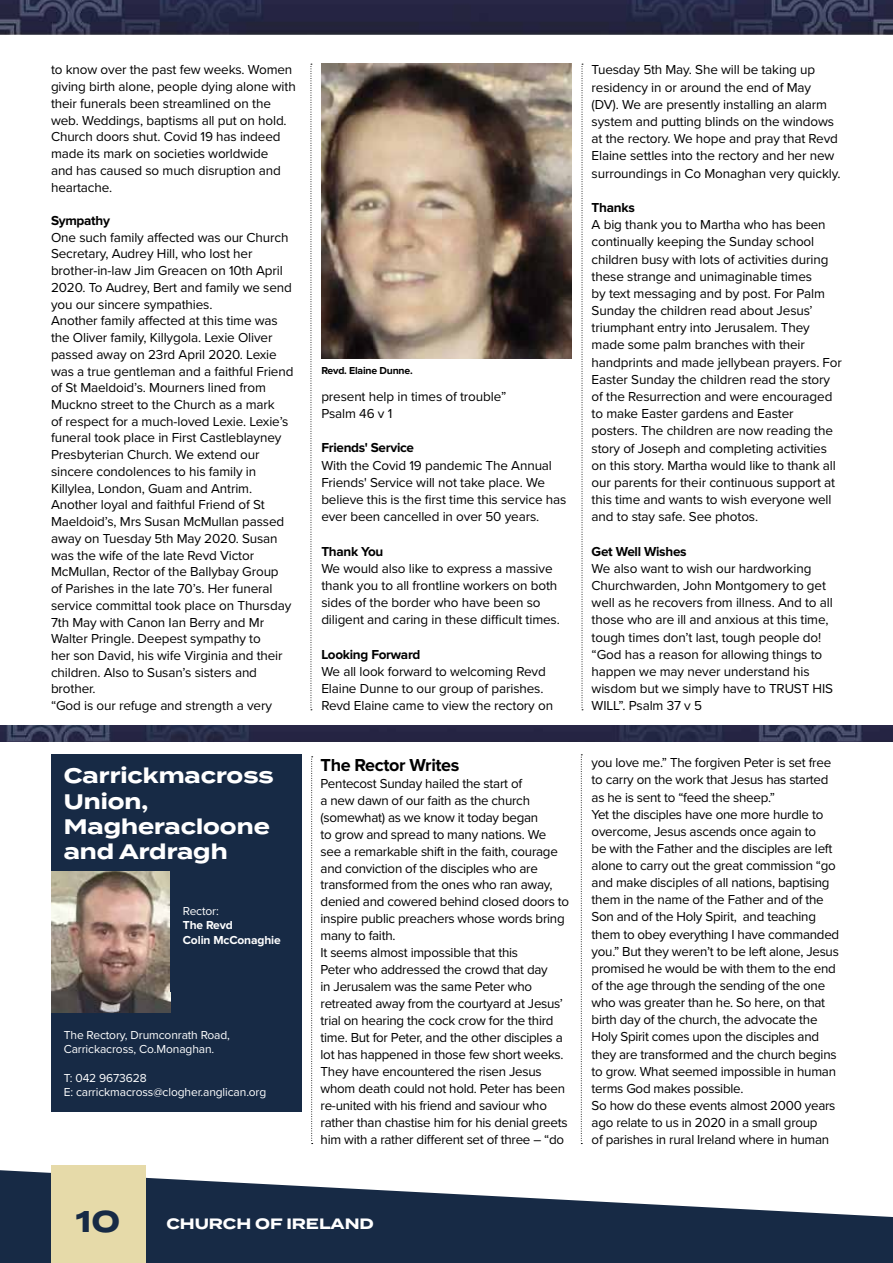
<style>
.page{position:relative;width:893px;height:1263px;background:#fff}
.page>*{position:absolute;margin:0;border:0;box-sizing:border-box;transform-origin:0 0}
.t1{font:700 30px "Termina";color:#172a45}
.t2{font:700 21px/25.2px "Termina";color:#fff}
.t3{font:700 18px "Proxima Nova";letter-spacing:-.02em;color:#000}
.t4{font:700 15px "Termina";color:#fff}
.t5{font:13.5px/17.2px "Proxima Nova";letter-spacing:-.01em;color:#000}
.t6{font:700 13.5px "Proxima Nova";letter-spacing:-.02em;color:#000}
.t7{font:12px/14.4px "Proxima Nova";letter-spacing:-.01em;color:#fff}
.t8{font:700 12px/14.4px "Proxima Nova";letter-spacing:-.01em;color:#fff}
.t9{font:700 10.5px "Proxima Nova";letter-spacing:-.02em;color:#000}
</style>
<div class="page">
<div style="left:51px;top:754px;width:250px;height:323px;background:#172a45"></div>
<img style="left:51px;top:872px;width:119px;height:141px">
<div style="left:51px;top:1013px;width:250px;height:99px;background:#172a45"></div>
<img style="left:321px;top:64px;width:251px;height:294px">
<img style="left:0;top:725px;width:893px;height:17px">
<svg style="left:0;top:1169px;width:893px;height:94px;fill:#172a45"></svg>
<img style="left:0;top:0;width:893px;height:34px">
<div style="left:51px;top:1165px;width:94px;height:98px;background:#e6daa9"></div>
<svg style="left:581px;top:754px;width:1px;height:390px"></svg>
<svg style="left:311px;top:756px;width:2px;height:388px"></svg>
<svg style="left:311px;top:64px;width:1px;height:646px"></svg>
<svg style="left:582px;top:64px;width:1px;height:646px"></svg>
<p class="t5" style="left:51px;top:61px;width:246px;line-height:16.8px">to know over the past few weeks. Women giving birth alone, people dying alone with their funerals been streamlined on the web. Weddings, baptisms all put on hold.<br>Church doors shut. Covid 19 has indeed made its mark on societies worldwide<br>and has caused so much disruption and heartache.</p>
<p class="t6" style="left:51px;top:214px;width:60px">Sympathy</p>
<p class="t5" style="left:51px;top:228px;width:244px;line-height:16.8px">One such family affected was our Church Secretary, Audrey Hill, who lost her brother-in-law Jim Greacen on 10th April 2020. To Audrey, Bert and family we send you our sincere sympathies.<br>Another family affected at this time was the Oliver family, Killygola. Lexie Oliver passed away on 23rd April 2020. Lexie was a true gentleman and a faithful Friend of St Maeldoid’s. Mourners lined from Muckno street to the Church as a mark<br>of respect for a much-loved Lexie. Lexie’s funeral took place in First Castleblayney Presbyterian Church. We extend our sincere condolences to his family in Killylea, London, Guam and Antrim.<br>Another loyal and faithful Friend of St Maeldoid’s, Mrs Susan McMullan passed away on Tuesday 5th May 2020. Susan was the wife of the late Revd Victor McMullan, Rector of the Ballybay Group of Parishes in the late 70’s. Her funeral service committal took place on Thursday 7th May with Canon Ian Berry and Mr Walter Pringle. Deepest sympathy to<br>her son David, his wife Virginia and their children. Also to Susan’s sisters and brother.<br>“God is our refuge and strength a very</p>
<h2 class="t2" style="left:64px;top:764px;width:211px">Carrickmacross<br>Union,<br>Magheracloone and Ardragh</h2>
<p class="t7" style="left:183px;top:903px;width:38px">Rector:</p>
<p class="t8" style="left:183px;top:918px;width:99px">The Revd<br>Colin McConaghie</p>
<p class="t7" style="left:64px;top:1027px;width:168px">The Rectory, Drumconrath Road,<br>Carrickacross, Co.Monaghan.</p>
<p class="t7" style="left:64px;top:1070px;width:204px">T: 042 9673628<br>E: carrickmacross@clogher.anglican.org</p>
<p class="t9" style="left:321px;top:365px;width:93px">Revd. Elaine Dunne.</p>
<p class="t5" style="left:321px;top:387px;width:187px">present help in times of trouble”<br>Psalm 46 v 1</p>
<p class="t6" style="left:321px;top:442px;width:94px">Friends' Service</p>
<p class="t5" style="left:321px;top:456px;width:247px">With the Covid 19 pandemic The Annual Friends' Service will not take place. We believe this is the first time this service has ever been cancelled in over 50 years.</p>
<p class="t6" style="left:321px;top:545px;width:63px">Thank You</p>
<p class="t5" style="left:321px;top:559px;width:240px">We would also like to express a massive thank you to all frontline workers on both sides of the border who have been so diligent and caring in these difficult times.</p>
<p class="t6" style="left:321px;top:648px;width:101px">Looking Forward</p>
<p class="t5" style="left:321px;top:662px;width:233px">We all look forward to welcoming Revd<br>Elaine Dunne to our group of parishes.<br>Revd Elaine came to view the rectory on</p>
<h3 class="t3" style="left:321px;top:756px;width:140px">The Rector Writes</h3>
<p class="t5" style="left:321px;top:774px;width:250px">Pentecost Sunday hailed the start of<br>a new dawn of our faith as the church (somewhat) as we know it today began<br>to grow and spread to many nations. We see a remarkable shift in the faith, courage and conviction of the disciples who are transformed from the ones who ran away, denied and cowered behind closed doors to inspire public preachers whose words bring many to faith.<br>It seems almost impossible that this<br>Peter who addressed the crowd that day<br>in Jerusalem was the same Peter who retreated away from the courtyard at Jesus’ trial on hearing the cock crow for the third time. But for Peter, and the other disciples a lot has happened in those few short weeks.<br>They have encountered the risen Jesus whom death could not hold. Peter has been re-united with his friend and saviour who rather than chastise him for his denial greets him with a rather different set of three – “do</p>
<p class="t5" style="left:592px;top:61px;width:250px">Tuesday 5th May. She will be taking up residency in or around the end of May (DV). We are presently installing an alarm system and putting blinds on the windows at the rectory. We hope and pray that Revd Elaine settles into the rectory and her new surroundings in Co Monaghan very quickly.</p>
<p class="t6" style="left:592px;top:201px;width:45px">Thanks</p>
<p class="t5" style="left:592px;top:215px;width:252px">A big thank you to Martha who has been continually keeping the Sunday school children busy with lots of activities during these strange and unimaginable times<br>by text messaging and by post. For Palm Sunday the children read about Jesus’ triumphant entry into Jerusalem. They made some palm branches with their handprints and made jellybean prayers. For Easter Sunday the children read the story of the Resurrection and were encouraged to make Easter gardens and Easter posters. The children are now reading the story of Joseph and completing activities on this story. Martha would like to thank all our parents for their continuous support at this time and wants to wish everyone well and to stay safe. See photos.</p>
<p class="t6" style="left:592px;top:545px;width:97px">Get Well Wishes</p>
<p class="t5" style="left:592px;top:559px;width:243px">We also want to wish our hardworking Churchwarden, John Montgomery to get well as he recovers from illness. And to all those who are ill and anxious at this time, tough times don’t last, tough people do! “God has a reason for allowing things to happen we may never understand his wisdom but we simply have to TRUST HIS WILL”. Psalm 37 v 5</p>
<p class="t5" style="left:592px;top:754px;width:249px">you love me.” The forgiven Peter is set free to carry on the work that Jesus has started as he is sent to “feed the sheep.”<br>Yet the disciples have one more hurdle to overcome, Jesus ascends once again to<br>be with the Father and the disciples are left alone to carry out the great commission “go and make disciples of all nations, baptising them in the name of the Father and of the Son and of the Holy Spirit, and teaching them to obey everything I have commanded you.” But they weren’t to be left alone, Jesus promised he would be with them to the end of the age through the sending of the one who was greater than he. So here, on that birth day of the church, the advocate the Holy Spirit comes upon the disciples and they are transformed and the church begins to grow. What seemed impossible in human terms God makes possible.<br>So how do these events almost 2000 years ago relate to us in 2020 in a small group<br>of parishes in rural Ireland where in human</p>
<h1 class="t1" style="left:76px;top:1199px;width:46px">10</h1>
<p class="t4" style="left:166px;top:1212px;width:209px">CHURCH OF IRELAND</p>
</div>
